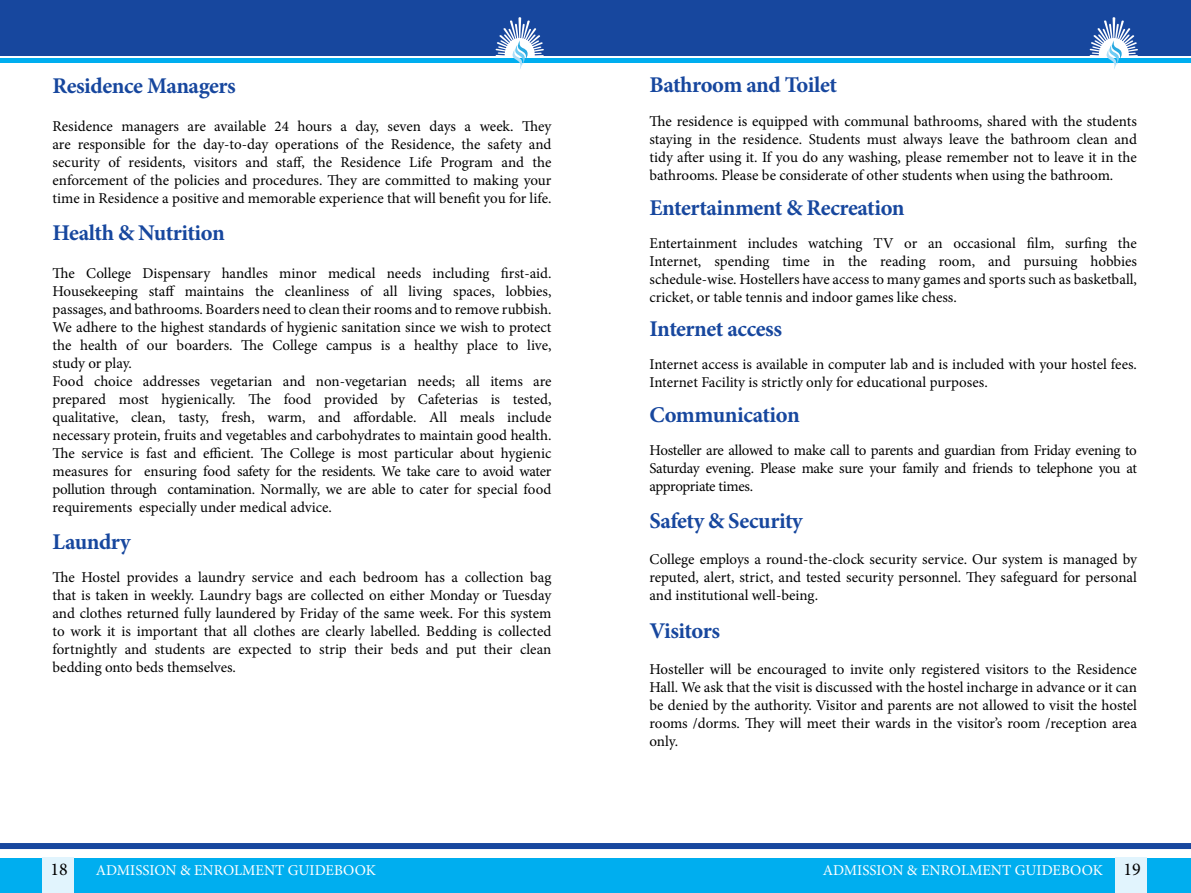
<style>
.page{position:relative;width:1191px;height:893px;background:#fff}
.page>*{position:absolute;margin:0;border:0;box-sizing:border-box;transform-origin:0 0}
.t1{font:700 22.5px "Minion Pro";letter-spacing:-.02em;color:#17479e}
.t2{font:18px "Minion Pro";color:#000}
.t3{font:15px/18px "Minion Pro";letter-spacing:-.005em;color:#000;text-align:justify}
.t4{font:15px "Minion Pro";color:#fff}
.s1{font-size:18px;color:#000}
</style>
<div class="page">
<div style="left:0;top:858px;width:1191px;height:35px;background:#00aeef"></div>
<div style="left:42px;top:857px;width:31px;height:36px;background:#e1f4fd"></div>
<div style="left:1115px;top:857px;width:31px;height:36px;background:#e1f4fd"></div>
<div style="left:0;top:843px;width:1191px;height:6px;background:#17479e"></div>
<div style="left:0;top:0;width:608px;height:56px;background:#17479e"></div>
<hr style="left:0;top:58px;width:605px;height:4px;background:#00aeef">
<svg style="left:495px;top:17px;width:49px;height:52px"></svg>
<div style="left:595px;top:0;width:596px;height:56px;background:#17479e"></div>
<hr style="left:599px;top:58px;width:592px;height:4px;background:#00aeef">
<svg style="left:1089px;top:17px;width:49px;height:52px"></svg>
<h1 class="t1" style="left:52px;top:70px;width:185px">Residence Managers</h1>
<p class="t3" style="left:52px;top:117px;width:500px">Residence managers are available 24 hours a day, seven days a week. They are responsible for the day-to-day operations of the Residence, the safety and security of residents, visitors and staff, the Residence Life Program and the enforcement of the policies and procedures. They are committed to making your time in Residence a positive and memorable experience that will benefit you for life.</p>
<h1 class="t1" style="left:52px;top:217px;width:174px">Health &amp; Nutrition</h1>
<p class="t3" style="left:52px;top:264px;width:500px;text-align:left">The College Dispensary handles minor medical needs including first-aid.<br>Housekeeping staff maintains the cleanliness of all living spaces, lobbies, passages, and bathrooms. Boarders need to clean their rooms and to remove rubbish.<br>We adhere to the highest standards of hygienic sanitation since we wish to protect the health of our boarders. The College campus is a healthy place to live, study or play.<br>Food choice addresses vegetarian and non-vegetarian needs; all items are prepared most hygienically. The food provided by Cafeterias is tested, qualitative, clean, tasty, fresh, warm, and affordable. All meals include necessary protein, fruits and vegetables and carbohydrates to maintain good health.<br>The service is fast and efficient. The College is most particular about hygienic measures for ensuring food safety for the residents. We take care to avoid water pollution through contamination. Normally, we are able to cater for special food requirements especially under medical advice.</p>
<h1 class="t1" style="left:52px;top:526px;width:80px">Laundry</h1>
<p class="t3" style="left:52px;top:568px;width:500px">The Hostel provides a laundry service and each bedroom has a collection bag that is taken in weekly. Laundry bags are collected on either Monday or Tuesday and clothes returned fully laundered by Friday of the same week. For this system to work it is important that all clothes are clearly labelled. Bedding is collected fortnightly and students are expected to strip their beds and put their clean bedding onto beds themselves.</p>
<h1 class="t1" style="left:649px;top:69px;width:189px">Bathroom and Toilet</h1>
<p class="t3" style="left:649px;top:113px;width:489px">The residence is equipped with communal bathrooms, shared with the students staying in the residence. Students must always leave the bathroom clean and tidy after using it. If you do any washing, please remember not to leave it in the bathrooms. Please be considerate of other students when using the bathroom.</p>
<h1 class="t1" style="left:649px;top:192px;width:256px">Entertainment &amp; Recreation</h1>
<p class="t3" style="left:649px;top:234px;width:489px">Entertainment includes watching TV or an occasional film, surfing the Internet, spending time in the reading room, and pursuing hobbies schedule-wise. Hostellers have access to many games and sports such as basketball, cricket, or table tennis and indoor games like chess.</p>
<h1 class="t1" style="left:649px;top:313px;width:134px">Internet access</h1>
<p class="t3" style="left:649px;top:356px;width:489px">Internet access is available in computer lab and is included with your hostel fees.<br>Internet Facility is strictly only for educational purposes.</p>
<h1 class="t1" style="left:649px;top:399px;width:152px">Communication</h1>
<p class="t3" style="left:649px;top:441px;width:489px">Hosteller are allowed to make call to parents and guardian from Friday evening to Saturday evening. Please make sure your family and friends to telephone you at appropriate times.</p>
<h1 class="t1" style="left:649px;top:505px;width:155px">Safety &amp; Security</h1>
<p class="t3" style="left:649px;top:551px;width:489px">College employs a round-the-clock security service. Our system is managed by reputed, alert, strict, and tested security personnel. They safeguard for personal and institutional well-being.</p>
<h1 class="t1" style="left:649px;top:615px;width:72px">Visitors</h1>
<p class="t3" style="left:649px;top:660px;width:489px">Hosteller will be encouraged to invite only registered visitors to the Residence Hall. We ask that the visit is discussed with the hostel incharge in advance or it can be denied by the authority. Visitor and parents are not allowed to visit the hostel rooms /dorms. They will meet their wards in the visitor’s room /reception area only.</p>
<p class="t2" style="left:50px;top:857px;width:19px">18</p>
<p class="t4" style="left:96px;top:861px;width:282px">ADMISSION &amp; ENROLMENT GUIDEBOOK</p>
<p class="t4" style="left:822px;top:861px;width:320px">ADMISSION &amp; ENROLMENT GUIDEBOOK <span class="s1">19</span></p>
</div>
